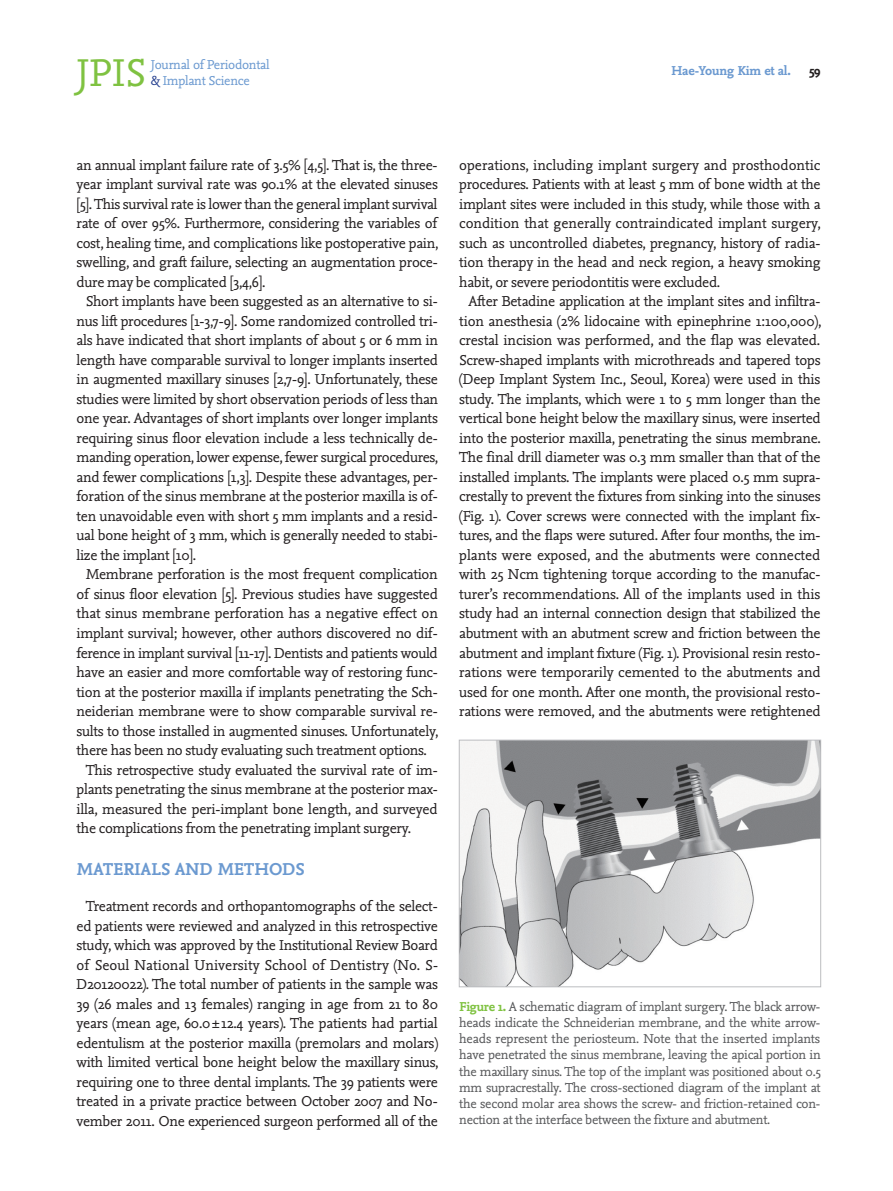
<style>
.page{position:relative;width:893px;height:1191px;background:#fff}
.page>*{position:absolute;margin:0;border:0;box-sizing:border-box;transform-origin:0 0}
.JPIS__둘째{font:40.5px "Nexus Mix";color:#7fc241}
.소제목1{font:700 18px "Nexus Mix";letter-spacing:-.03em;color:#6b99d0}
.본문{font:15px/19.5px "Nexus Mix";letter-spacing:-.02em;color:#231f20;text-align:justify}
.캡션{font:13.5px/16.2px "Nexus Mix";letter-spacing:-.02em;color:#57585a}
.jpis__full__둘째{font:13.5px "Nexus Mix";letter-spacing:-.02em;color:#6b99d0}
.러닝저자{font:700 13.5px "Nexus Mix";letter-spacing:-.01em;color:#6b99d0}
.쪽번호_홀{font:700 13.5px "Nexus Mix";color:#231f20}
.s1{color:#253f8e}
.s2{font-weight:700;color:#7fc241}
</style>
<div class="page">
<img style="left:461px;top:742px;width:358px;height:243px">
<div style="left:459px;top:740px;width:362px;height:247px;border:1px solid #bcbdc0"></div>
<p class="JPIS__둘째" style="left:77px;top:47px;width:71px">JPIS</p>
<p class="jpis__full__둘째" style="left:151px;top:56px;width:120px">Journal of Periodontal</p>
<p class="jpis__full__둘째" style="left:151px;top:72px;width:100px"><span class="s1">&amp;</span> Implant Science</p>
<p class="러닝저자" style="left:671px;top:62px;width:121px">Hae-Young Kim et al.</p>
<p class="쪽번호_홀" style="left:809px;top:62px;width:13px">59</p>
<p class="본문" style="left:77px;top:155px;width:363px">an annual implant failure rate of 3.5% [4,5]. That is, the three&shy;year implant survival rate was 90.1% at the elevated sinuses [5]. This survival rate is lower than the general implant survival rate of over 95%. Furthermore, considering the variables of cost, healing time, and complications like postoperative pain, swelling, and graft failure, selecting an augmentation proce&shy;dure may be complicated [3,4,6].</p>
<p class="본문" style="left:77px;top:291px;width:363px;text-indent:9px">Short implants have been suggested as an alternative to si&shy;nus lift procedures [1-3,7-9]. Some randomized controlled tri&shy;als have indicated that short implants of about 5 or 6 mm in length have comparable survival to longer implants inserted in augmented maxillary sinuses [2,7-9]. Unfortunately, these studies were limited by short observation periods of less than one year. Advantages of short implants over longer implants requiring sinus floor elevation include a less technically de&shy;manding operation, lower expense, fewer surgical procedures, and fewer complications [1,3]. Despite these advantages, per&shy;foration of the sinus membrane at the posterior maxilla is of&shy;ten unavoidable even with short 5 mm implants and a resid&shy;ual bone height of 3 mm, which is generally needed to stabi&shy;lize the implant [10].</p>
<p class="본문" style="left:77px;top:564px;width:363px;text-indent:9px">Membrane perforation is the most frequent complication of sinus floor elevation [5]. Previous studies have suggested that sinus membrane perforation has a negative effect on implant survival; however, other authors discovered no dif&shy;ference in implant survival [11-17]. Dentists and patients would have an easier and more comfortable way of restoring func&shy;tion at the posterior maxilla if implants penetrating the Sch&shy;neiderian membrane were to show comparable survival re&shy;sults to those installed in augmented sinuses. Unfortunately, there has been no study evaluating such treatment options.</p>
<p class="본문" style="left:77px;top:759px;width:363px;text-indent:9px">This retrospective study evaluated the survival rate of im&shy;plants penetrating the sinus membrane at the posterior max&shy;illa, measured the peri-implant bone length, and surveyed the complications from the penetrating implant surgery.</p>
<p class="소제목1" style="left:77px;top:857px;width:230px">MATERIALS AND METHODS</p>
<p class="본문" style="left:77px;top:896px;width:363px;text-align:center">Treatment records and orthopantomographs of the select&shy;ed patients were reviewed and analyzed in this retrospective study, which was approved by the Institutional Review Board of Seoul National University School of Dentistry (No. S-D20120022). The total number of patients in the sample was 39 (26 males and 13 females) ranging in age from 21 to 80 years (mean age, 60.0±12.4 years). The patients had partial edentulism at the posterior maxilla (premolars and molars) with limited vertical bone height below the maxillary sinus, requiring one to three dental implants. The 39 patients were treated in a private practice between October 2007 and No&shy;vember 2011. One experienced surgeon performed all of the</p>
<p class="본문" style="left:459px;top:155px;width:363px">operations, including implant surgery and prosthodontic procedures. Patients with at least 5 mm of bone width at the implant sites were included in this study, while those with a condition that generally contraindicated implant surgery, such as uncontrolled diabetes, pregnancy, history of radia&shy;tion therapy in the head and neck region, a heavy smoking habit, or severe periodontitis were excluded.</p>
<p class="본문" style="left:459px;top:291px;width:364px;text-align:center">After Betadine application at the implant sites and infiltra&shy;tion anesthesia (2% lidocaine with epinephrine 1:100,000), crestal incision was performed, and the flap was elevated.<br>Screw-shaped implants with microthreads and tapered tops (Deep Implant System Inc., Seoul, Korea) were used in this study. The implants, which were 1 to 5 mm longer than the vertical bone height below the maxillary sinus, were inserted into the posterior maxilla, penetrating the sinus membrane.<br>The final drill diameter was 0.3 mm smaller than that of the installed implants. The implants were placed 0.5 mm supra&shy;crestally to prevent the fixtures from sinking into the sinuses (Fig. 1). Cover screws were connected with the implant fix&shy;tures, and the flaps were sutured. After four months, the im&shy;plants were exposed, and the abutments were connected with 25 Ncm tightening torque according to the manufac&shy;turer’s recommendations. All of the implants used in this study had an internal connection design that stabilized the abutment with an abutment screw and friction between the abutment and implant fixture (Fig. 1). Provisional resin resto&shy;rations were temporarily cemented to the abutments and used for one month. After one month, the provisional resto&shy;rations were removed, and the abutments were retightened</p>
<p class="캡션" style="left:459px;top:998px;width:363px"><span class="s2">Figure 1.</span> A schematic diagram of implant surgery. The black arrow&shy;heads indicate the Schneiderian membrane, and the white arrow&shy;heads represent the periosteum. Note that the inserted implants have penetrated the sinus membrane, leaving the apical portion in the maxillary sinus. The top of the implant was positioned about 0.5 mm supracrestally. The cross-sectioned diagram of the implant at the second molar area shows the screw- and friction-retained con&shy;nection at the interface between the fixture and abutment.</p>
</div>
